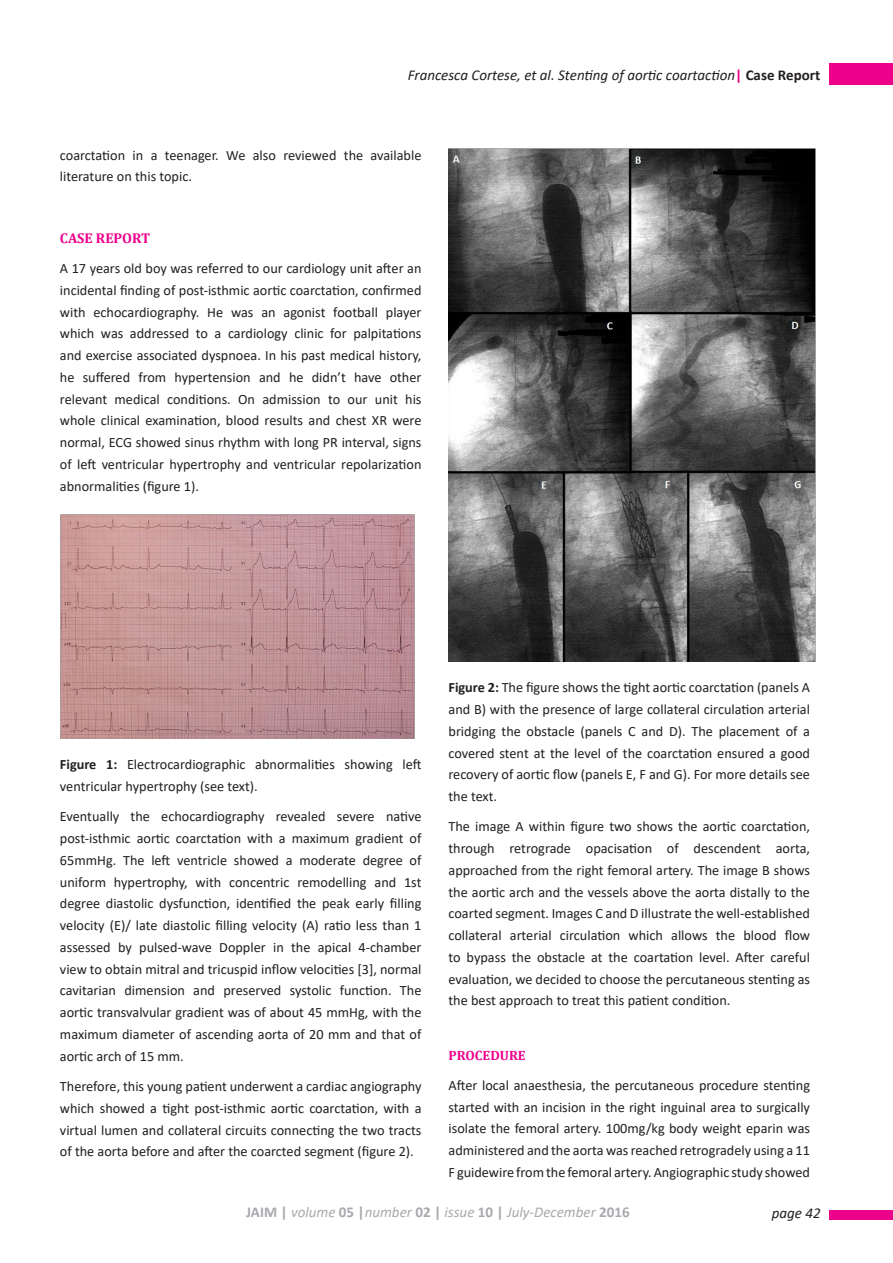
<style>
.page{position:relative;width:893px;height:1263px;background:#fff}
.page>*{position:absolute;margin:0;border:0;box-sizing:border-box;transform-origin:0 0}
.t1{font:italic 15px "Calibri";color:#231f20}
.t2{font:italic 15px "Calibri";color:#a8a9ad}
.t3{font:14.25px/21.8px "Calibri";color:#231f20;text-align:justify}
.t4{font:700 14.25px "Cambria";color:#ed028c}
.t5{font:700 13.5px "Cambria";color:#ed028c}
.s1{font-weight:700;font-style:normal;color:#ed028c}
.s2{font-weight:700;font-style:normal}
.s3{font-weight:700}
</style>
<div class="page">
<div style="left:829px;top:64px;width:64px;height:21px;background:#ed028c"></div>
<div style="left:829px;top:1210px;width:64px;height:10px;background:#ed028c"></div>
<img style="left:61px;top:514px;width:353px;height:225px">
<img style="left:448px;top:149px;width:367px;height:513px">
<p class="t1" style="left:408px;top:64px;width:414px">Francesca Cortese, et al. Stenting of aortic coartaction<span class="s1">|</span> <span class="s2">Case Report</span></p>
<p class="t3" style="left:60px;top:144px;width:363px">coarctation in a teenager. We also reviewed the available literature on this topic.</p>
<p class="t4" style="left:60px;top:228px;width:92px">CASE REPORT</p>
<p class="t3" style="left:60px;top:257px;width:363px">A 17 years old boy was referred to our cardiology unit after an incidental finding of post-isthmic aortic coarctation, confirmed with echocardiography. He was an agonist football player which was addressed to a cardiology clinic for palpitations and exercise associated dyspnoea. In his past medical history, he suffered from hypertension and he didn’t have other relevant medical conditions. On admission to our unit his whole clinical examination, blood results and chest XR were normal, ECG showed sinus rhythm with long PR interval, signs of left ventricular hypertrophy and ventricular repolarization abnormalities (figure 1).</p>
<p class="t3" style="left:60px;top:753px;width:363px"><span class="s3">Figure 1:</span> Electrocardiographic abnormalities showing left ventricular hypertrophy (see text).</p>
<p class="t3" style="left:60px;top:805px;width:363px">Eventually the echocardiography revealed severe native post-isthmic aortic coarctation with a maximum gradient of 65mmHg. The left ventricle showed a moderate degree of uniform hypertrophy, with concentric remodelling and 1st degree diastolic dysfunction, identified the peak early filling velocity (E)/ late diastolic filling velocity (A) ratio less than 1 assessed by pulsed-wave Doppler in the apical 4-chamber view to obtain mitral and tricuspid inflow velocities [3], normal cavitarian dimension and preserved systolic function. The aortic transvalvular gradient was of about 45 mmHg, with the maximum diameter of ascending aorta of 20 mm and that of aortic arch of 15 mm.</p>
<p class="t3" style="left:60px;top:1075px;width:363px">Therefore, this young patient underwent a cardiac angiography which showed a tight post-isthmic aortic coarctation, with a virtual lumen and collateral circuits connecting the two tracts of the aorta before and after the coarcted segment (figure 2).</p>
<p class="t3" style="left:448px;top:676px;width:363px"><span class="s3">Figure 2:</span> The figure shows the tight aortic coarctation (panels A and B) with the presence of large collateral circulation arterial bridging the obstacle (panels C and D). The placement of a covered stent at the level of the coarctation ensured a good recovery of aortic flow (panels E, F and G). For more details see the text.</p>
<p class="t3" style="left:448px;top:815px;width:363px">The image A within figure two shows the aortic coarctation, through retrograde opacisation of descendent aorta, approached from the right femoral artery. The image B shows the aortic arch and the vessels above the aorta distally to the coarted segment. Images C and D illustrate the well-established collateral arterial circulation which allows the blood flow to bypass the obstacle at the coartation level. After careful evaluation, we decided to choose the percutaneous stenting as the best approach to treat this patient condition.</p>
<p class="t5" style="left:448px;top:1045px;width:79px">PROCEDURE</p>
<p class="t3" style="left:448px;top:1074px;width:363px">After local anaesthesia, the percutaneous procedure stenting started with an incision in the right inguinal area to surgically isolate the femoral artery. 100mg/kg body weight eparin was administered and the aorta was reached retrogradely using a 11<br>F guidewire from the femoral artery. Angiographic study showed</p>
<p class="t2" style="left:246px;top:1201px;width:385px"><span class="s2">JAIM |</span> volume <span class="s2">05 |</span>number <span class="s2">02 |</span> issue <span class="s2">10 |</span> July-December <span class="s2">2016</span></p>
<p class="t1" style="left:772px;top:1203px;width:50px">page 42</p>
</div>
